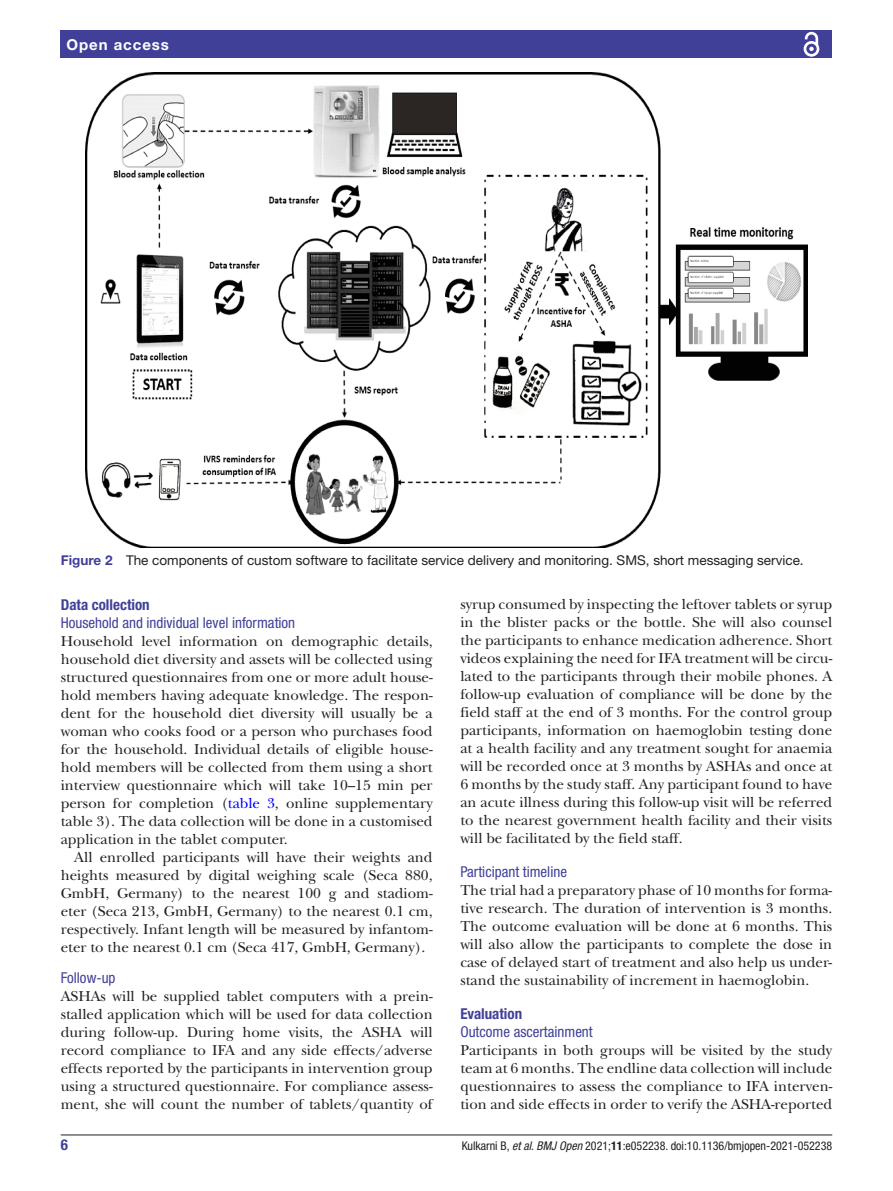
<style>
.page{position:relative;width:893px;height:1191px;background:#fff}
.page>*{position:absolute;margin:0;border:0;box-sizing:border-box;transform-origin:0 0}
.t1{font:15px/18px "New Baskerville";color:#231f20;text-align:justify}
.t2{font:condensed 15px "Helvetica Neue LT Std";color:#414099}
.t3{font:700 condensed 15px "Helvetica Neue LT Std";color:#414099}
.t4{font:700 15px "Helvetica Neue LT Std";letter-spacing:.065em;color:#fff}
.t5{font:13.5px "Helvetica Neue LT Std";color:#231f20}
.t6{font:condensed 12px "Helvetica Neue LT Std";color:#231f20}
.s1{font-weight:700;color:#414099}
.s2{color:#00f}
.s3{font-style:italic}
.s4{font-weight:700}
</style>
<div class="page">
<hr style="left:61px;top:1134px;width:771px;height:1px;background:#231f20">
<div style="left:61px;top:31px;width:771px;height:27px;background:#414099"></div>
<svg style="left:803px;top:31px;width:17px;height:26px"></svg>
<img style="left:85px;top:73px;width:723px;height:474px">
<p class="t4" style="left:66px;top:35px;width:104px">Open access</p>
<p class="t5" style="left:61px;top:552px;width:744px"><span class="s1">Figure 2</span> The components of custom software to facilitate service delivery and monitoring. SMS, short messaging service.</p>
<p class="t3" style="left:61px;top:595px;width:91px">Data collection</p>
<p class="t2" style="left:61px;top:613px;width:236px">Household and individual level information</p>
<p class="t1" style="left:61px;top:632px;width:373px">Household level information on demographic details, household diet diversity and assets will be collected using structured questionnaires from one or more adult house&shy;hold members having adequate knowledge. The respon&shy;dent for the household diet diversity will usually be a woman who cooks food or a person who purchases food for the household. Individual details of eligible house&shy;hold members will be collected from them using a short interview questionnaire which will take 10–15 min per person for completion (<span class="s2">table 3</span>, online supplementary table 3). The data collection will be done in a customised application in the tablet computer.</p>
<p class="t1" style="left:61px;top:848px;width:373px;text-indent:14px">All enrolled participants will have their weights and heights measured by digital weighing scale (Seca 880, GmbH, Germany) to the nearest 100 g and stadiom&shy;eter (Seca 213, GmbH, Germany) to the nearest 0.1 cm, respectively. Infant length will be measured by infantom&shy;eter to the nearest 0.1 cm (Seca 417, GmbH, Germany).</p>
<p class="t2" style="left:61px;top:969px;width:56px">Follow-up</p>
<p class="t1" style="left:61px;top:987px;width:373px">ASHAs will be supplied tablet computers with a prein&shy;stalled application which will be used for data collection during follow-up. During home visits, the ASHA will record compliance to IFA and any side effects/adverse effects reported by the participants in intervention group using a structured questionnaire. For compliance assess&shy;ment, she will count the number of tablets/quantity of</p>
<p class="t1" style="left:460px;top:595px;width:373px">syrup consumed by inspecting the leftover tablets or syrup in the blister packs or the bottle. She will also counsel the participants to enhance medication adherence. Short videos explaining the need for IFA treatment will be circu&shy;lated to the participants through their mobile phones. A follow-up evaluation of compliance will be done by the field staff at the end of 3 months. For the control group participants, information on haemoglobin testing done at a health facility and any treatment sought for anaemia will be recorded once at 3 months by ASHAs and once at 6 months by the study staff. Any participant found to have an acute illness during this follow-up visit will be referred to the nearest government health facility and their visits will be facilitated by the field staff.</p>
<p class="t2" style="left:460px;top:863px;width:108px">Participant timeline</p>
<p class="t1" style="left:460px;top:881px;width:373px">The trial had a preparatory phase of 10 months for forma&shy;tive research. The duration of intervention is 3 months.<br>The outcome evaluation will be done at 6 months. This will also allow the participants to complete the dose in case of delayed start of treatment and also help us under&shy;stand the sustainability of increment in haemoglobin.</p>
<p class="t3" style="left:460px;top:1005px;width:63px">Evaluation</p>
<p class="t2" style="left:460px;top:1023px;width:134px">Outcome ascertainment</p>
<p class="t1" style="left:460px;top:1041px;width:373px">Participants in both groups will be visited by the study team at 6 months. The endline data collection will include questionnaires to assess the compliance to IFA interven&shy;tion and side effects in order to verify the ASHA-reported</p>
<p class="t3" style="left:61px;top:1135px;width:9px">6</p>
<p class="t6" style="left:462px;top:1138px;width:372px">Kulkarni B, <span class="s3">et al</span>. <span class="s3">BMJ Open</span> 2021;<span class="s4">11</span>:e052238. doi:10.1136/bmjopen-2021-052238</p>
</div>
